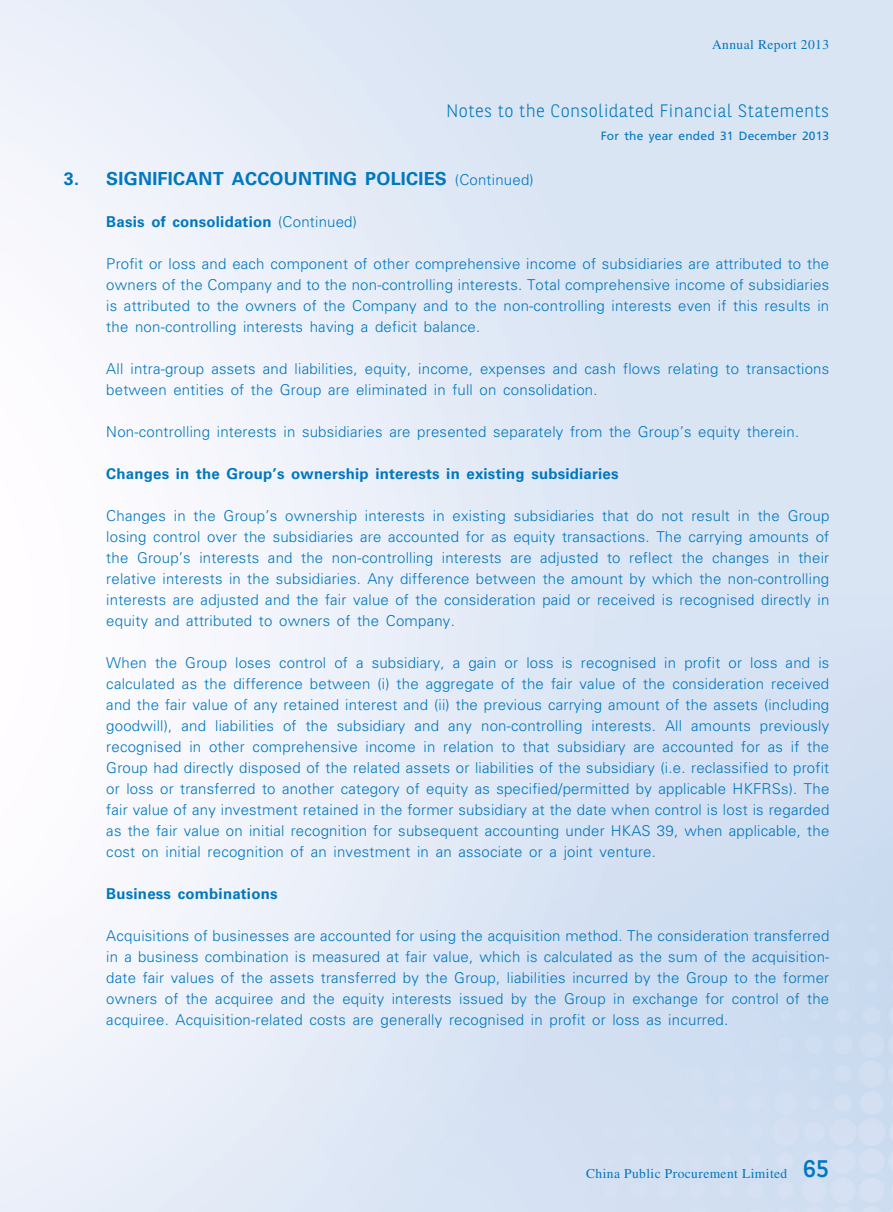
<style>
.page{position:relative;width:893px;height:1212px;background:#fff}
.page>*{position:absolute;margin:0;border:0;box-sizing:border-box;transform-origin:0 0}
._03_H1{font:700 18px "Univers LT Std";letter-spacing:.015em;color:#0077bf}
.t1{font:300 18px "BNPP Sans";letter-spacing:.015em;color:#0077bf}
._12___P2{font:300 15px/21px "Univers LT Std";letter-spacing:.015em;color:#0077bf;text-align:justify}
._04___H2{font:700 15px "Univers LT Std";letter-spacing:.015em;color:#0077bf}
.t2{font:13.5px "Times LT Std";letter-spacing:.03em;color:#0077bf}
.t3{font:12px "Frutiger LT Std";letter-spacing:.015em;color:#0077bf}
.s1{font-weight:300;font-size:15px}
.s2{font-weight:300}
.s3{font-family:"BNPP Sans";font-size:24px}
</style>
<div class="page">
<p class="t2" style="left:712px;top:37px;width:119px">Annual Report 2013</p>
<p class="t1" style="left:446px;top:99px;width:384px">Notes to the Consolidated Financial Statements</p>
<p class="t3" style="left:601px;top:128px;width:230px">For the year ended 31 December 2013</p>
<p class="_03_H1" style="left:64px;top:168px;width:471px">3. SIGNIFICANT ACCOUNTING POLICIES <span class="s1">(Continued)</span></p>
<p class="_04___H2" style="left:106px;top:213px;width:252px">Basis of consolidation <span class="s2">(Continued)</span></p>
<p class="_12___P2" style="left:106px;top:253px;width:724px">Profit or loss and each component of other comprehensive income of subsidiaries are attributed to the owners of the Company and to the non-controlling interests. Total comprehensive income of subsidiaries is attributed to the owners of the Company and to the non-controlling interests even if this results in the non-controlling interests having a deficit balance.</p>
<p class="_12___P2" style="left:106px;top:358px;width:724px">All intra-group assets and liabilities, equity, income, expenses and cash flows relating to transactions between entities of the Group are eliminated in full on consolidation.</p>
<p class="_12___P2" style="left:106px;top:421px;width:694px">Non-controlling interests in subsidiaries are presented separately from the Group’s equity therein.</p>
<p class="_04___H2" style="left:106px;top:465px;width:514px">Changes in the Group’s ownership interests in existing subsidiaries</p>
<p class="_12___P2" style="left:106px;top:505px;width:724px">Changes in the Group’s ownership interests in existing subsidiaries that do not result in the Group losing control over the subsidiaries are accounted for as equity transactions. The carrying amounts of the Group’s interests and the non-controlling interests are adjusted to reflect the changes in their relative interests in the subsidiaries. Any difference between the amount by which the non-controlling interests are adjusted and the fair value of the consideration paid or received is recognised directly in equity and attributed to owners of the Company.</p>
<p class="_12___P2" style="left:106px;top:652px;width:725px">When the Group loses control of a subsidiary, a gain or loss is recognised in profit or loss and is calculated as the difference between (i) the aggregate of the fair value of the consideration received and the fair value of any retained interest and (ii) the previous carrying amount of the assets (including goodwill), and liabilities of the subsidiary and any non-controlling interests. All amounts previously recognised in other comprehensive income in relation to that subsidiary are accounted for as if the Group had directly disposed of the related assets or liabilities of the subsidiary (i.e. reclassified to profit or loss or transferred to another category of equity as specified/permitted by applicable HKFRSs). The fair value of any investment retained in the former subsidiary at the date when control is lost is regarded as the fair value on initial recognition for subsequent accounting under HKAS 39, when applicable, the cost on initial recognition of an investment in an associate or a joint venture.</p>
<p class="_04___H2" style="left:106px;top:885px;width:173px">Business combinations</p>
<p class="_12___P2" style="left:106px;top:925px;width:725px">Acquisitions of businesses are accounted for using the acquisition method. The consideration transferred in a business combination is measured at fair value, which is calculated as the sum of the acquisition&shy;date fair values of the assets transferred by the Group, liabilities incurred by the Group to the former owners of the acquiree and the equity interests issued by the Group in exchange for control of the acquiree. Acquisition-related costs are generally recognised in profit or loss as incurred.</p>
<p class="t2" style="left:586px;top:1165px;width:245px">China Public Procurement Limited <span class="s3">65</span></p>
</div>
